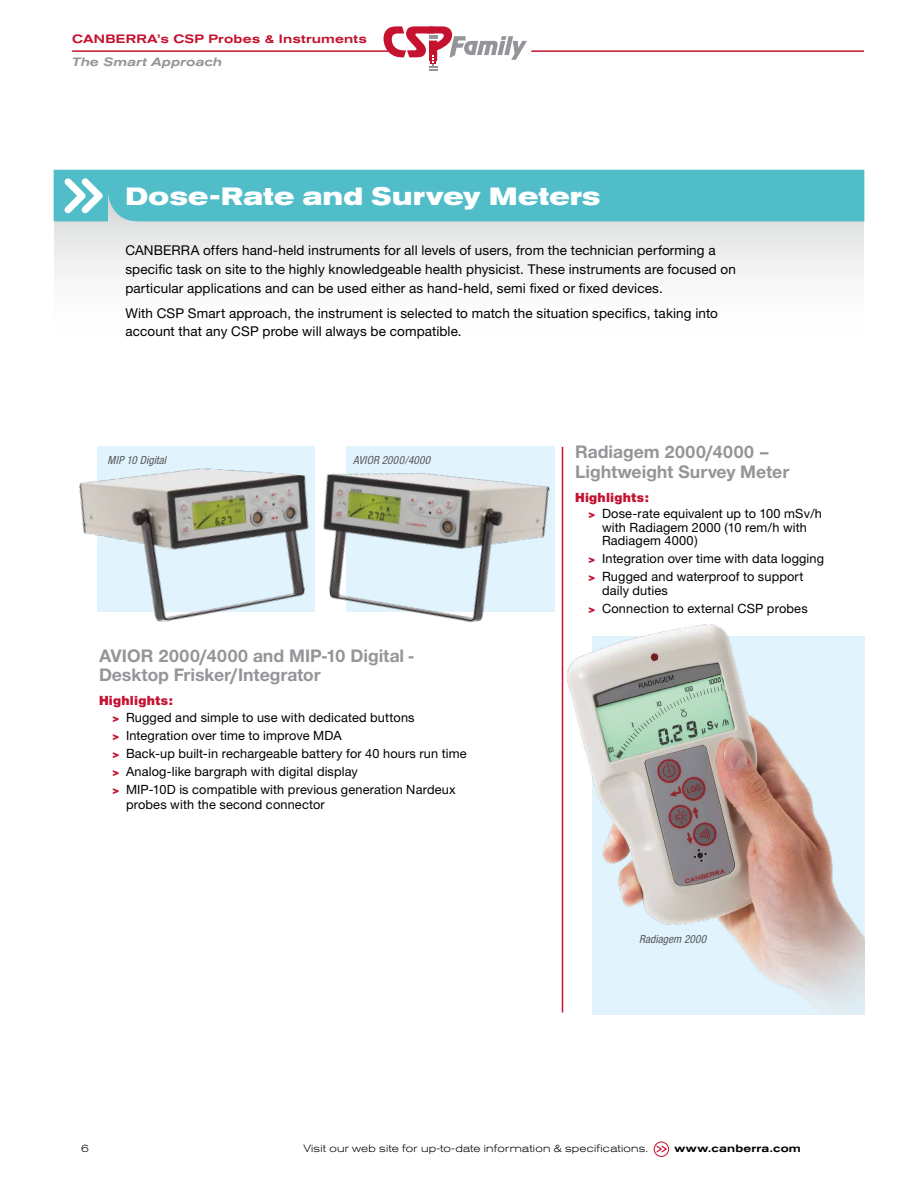
<style>
.page{position:relative;width:918px;height:1188px;background:#fff}
.page>*{position:absolute;margin:0;border:0;box-sizing:border-box;transform-origin:0 0}
.t1{font:700 expanded 24.75px "Akzidenz Grotesk BQ";letter-spacing:.025em;color:#fff}
.t2{font:700 18.75px/19.5px "Nimbus AREVA";color:#939598}
.t3{font:13.5px/18.8px "Helvetica Neue";letter-spacing:.01em;color:#000}
.t4{font:12.75px/18px "Helvetica Neue";letter-spacing:.01em;color:#000}
.t5{font:500 expanded 12px "Akzidenz Grotesk BQ";letter-spacing:.02em;color:#c4122f}
.t6{font:italic 500 expanded 12px "Akzidenz Grotesk BQ";letter-spacing:.01em;color:#939598}
.t7{font:italic condensed 11.25px "Helvetica Neue";letter-spacing:.01em;color:#58595b}
.t8{font:300 expanded 10.5px "Akzidenz Grotesk BQ";letter-spacing:.025em;color:#000}
.t9{font:500 expanded 10.5px "Akzidenz Grotesk BQ";letter-spacing:.025em;color:#000}
.s1{font-weight:900;color:#c4122f}
.s2{font-weight:900;font-size:11.25px;color:#c4122f}
</style>
<div class="page">
<hr style="left:72px;top:50px;width:792px;height:2px;background:#c4122f">
<svg style="left:654px;top:1142px;width:15px;height:14px"></svg>
<div style="left:654px;top:1142px;width:15px;height:15px;border:1px solid #c4122f;border-radius:50%"></div>
<svg style="left:657px;top:1145px;width:9px;height:8px"></svg>
<svg style="left:384px;top:26px;width:150px;height:45px"></svg>
<svg style="left:54px;top:221px;width:809px;height:55px;fill:#ebecec"></svg>
<div style="left:54px;top:170px;width:810px;height:51px;background:#51bdc9"></div>
<div style="left:98px;top:447px;width:217px;height:165px;background:#e1f4fd"></div>
<img style="left:79px;top:454px;width:230px;height:168px">
<img style="left:310px;top:446px;width:254px;height:198px">
<img style="left:568px;top:625px;width:297px;height:389px">
<hr style="left:562px;top:447px;width:1px;height:565px;background:#c4122f">
<p class="t5" style="left:72px;top:32px;width:296px">CANBERRA’s CSP Probes &amp; Instruments</p>
<p class="t6" style="left:72px;top:55px;width:152px">The Smart Approach</p>
<h1 class="t1" style="left:125px;top:182px;width:476px">Dose-Rate and Survey Meters</h1>
<p class="t3" style="left:125px;top:241px;width:612px">CANBERRA offers hand-held instruments for all levels of users, from the technician performing a specific task on site to the highly knowledgeable health physicist. These instruments are focused on particular applications and can be used either as hand-held, semi fixed or fixed devices.</p>
<p class="t3" style="left:125px;top:303px;width:594px">With CSP Smart approach, the instrument is selected to match the situation specifics, taking into account that any CSP probe will always be compatible.</p>
<p class="t7" style="left:108px;top:453px;width:60px">MIP 10 Digital</p>
<p class="t7" style="left:353px;top:453px;width:79px">AVIOR 2000/4000</p>
<h2 class="t2" style="left:99px;top:646px;width:316px">AVIOR 2000/4000 and MIP-10 Digital -<br>Desktop Frisker/Integrator</h2>
<p class="t4" style="left:112px;top:692px;width:304px;line-height:16.5px;text-indent:-13px"><span class="s1">Highlights:<br></span><span class="s2">&gt;</span> Rugged and simple to use with dedicated buttons</p>
<p class="t4" style="left:112px;top:726px;width:356px"><span class="s2">&gt;</span> Integration over time to improve MDA<br><span class="s2">&gt;</span> Back-up built-in rechargeable battery for 40 hours run time <span class="s2">&gt;</span> Analog-like bargraph with digital display<br><span class="s2">&gt;</span> MIP-10D is compatible with previous generation Nardeux</p>
<p class="t4" style="left:126px;top:795px;width:200px">probes with the second connector</p>
<h2 class="t2" style="left:575px;top:442px;width:216px">Radiagem 2000/4000 –<br>Lightweight Survey Meter</h2>
<p class="t4" style="left:589px;top:489px;width:235px;line-height:16.5px;text-indent:-13px"><span class="s1">Highlights:<br></span><span class="s2">&gt;</span> Dose-rate equivalent up to 100 mSv/h</p>
<p class="t4" style="left:602px;top:521px;width:206px;line-height:13.5px">with Radiagem 2000 (10 rem/h with<br>Radiagem 4000)</p>
<p class="t4" style="left:589px;top:550px;width:237px"><span class="s2">&gt;</span> Integration over time with data logging <span class="s2">&gt;</span> Rugged and waterproof to support</p>
<p class="t4" style="left:589px;top:581px;width:221px;text-indent:14px">daily duties<br><span class="s2">&gt;</span> Connection to external CSP probes</p>
<p class="t7" style="left:639px;top:933px;width:69px">Radiagem 2000</p>
<p class="t8" style="left:81px;top:1142px;width:9px">6</p>
<p class="t8" style="left:303px;top:1142px;width:347px">Visit our web site for up-to-date information &amp; specifications.</p>
<p class="t9" style="left:674px;top:1142px;width:128px">www.canberra.com</p>
</div>
